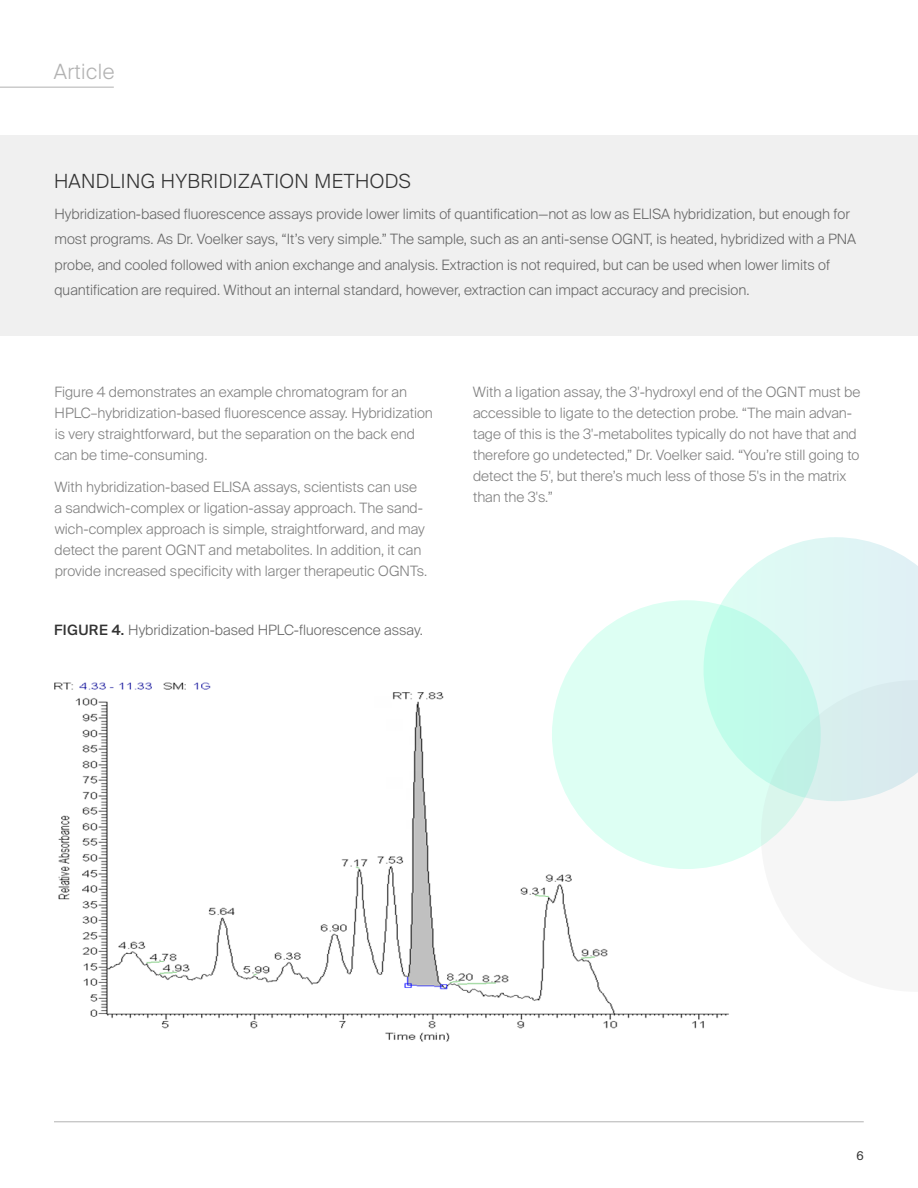
<style>
.page{position:relative;width:918px;height:1188px;background:#fff}
.page>*{position:absolute;margin:0;border:0;box-sizing:border-box;transform-origin:0 0}
.t1{font:300 21px "Suisse Intl";letter-spacing:.025em;color:#b2b2b2}
.t2{font:300 19.5px "Suisse Intl";letter-spacing:.025em;color:#333}
.t3{font:300 14.25px/21px "Suisse Intl";color:#7f7f7f}
.t4{font:300 14.25px/25.5px "Suisse Intl";color:#666}
.t5{font:12px "Suisse Intl";color:#333}
.s1{font-weight:500;color:#333}
</style>
<div class="page">
<hr style="left:54px;top:1121px;width:810px;height:1px;background:#b2b2b2">
<hr style="left:0;top:87px;width:114px;height:1px;background:#b2b2b2">
<img style="left:54px;top:664px;width:692px;height:378px">
<div style="left:0;top:135px;width:918px;height:201px;background:#f0f0f0"></div>
<div style="left:552px;top:600px;width:269px;height:269px;background:#ddfff3;border-radius:50%"></div>
<svg style="left:703px;top:537px;width:215px;height:265px"></svg>
<h1 class="t1" style="left:54px;top:60px;width:62px">Article</h1>
<h2 class="t2" style="left:54px;top:170px;width:358px">HANDLING HYBRIDIZATION METHODS</h2>
<p class="t4" style="left:54px;top:201px;width:803px">Hybridization-based fluorescence assays provide lower limits of quantification—not as low as ELISA hybridization, but enough for most programs. As Dr. Voelker says, “It’s very simple.” The sample, such as an anti-sense OGNT, is heated, hybridized with a PNA probe, and cooled followed with anion exchange and analysis. Extraction is not required, but can be used when lower limits of quantification are required. Without an internal standard, however, extraction can impact accuracy and precision.</p>
<p class="t3" style="left:54px;top:382px;width:380px">Figure 4 demonstrates an example chromatogram for an HPLC–hybridization-based fluorescence assay. Hybridization is very straightforward, but the separation on the back end can be time-consuming.</p>
<p class="t3" style="left:54px;top:477px;width:374px">With hybridization-based ELISA assays, scientists can use a sandwich-complex or ligation-assay approach. The sand&shy;wich-complex approach is simple, straightforward, and may detect the parent OGNT and metabolites. In addition, it can provide increased specificity with larger therapeutic OGNTs.</p>
<p class="t4" style="left:54px;top:617px;width:370px"><span class="s1">FIGURE 4.</span> Hybridization-based HPLC-fluorescence assay.</p>
<p class="t3" style="left:473px;top:382px;width:389px">With a ligation assay, the 3'-hydroxyl end of the OGNT must be accessible to ligate to the detection probe. “The main advan&shy;tage of this is the 3'-metabolites typically do not have that and therefore go undetected,” Dr. Voelker said. “You’re still going to detect the 5', but there’s much less of those 5's in the matrix than the 3's.”</p>
<p class="t5" style="left:856px;top:1149px;width:9px">6</p>
</div>
